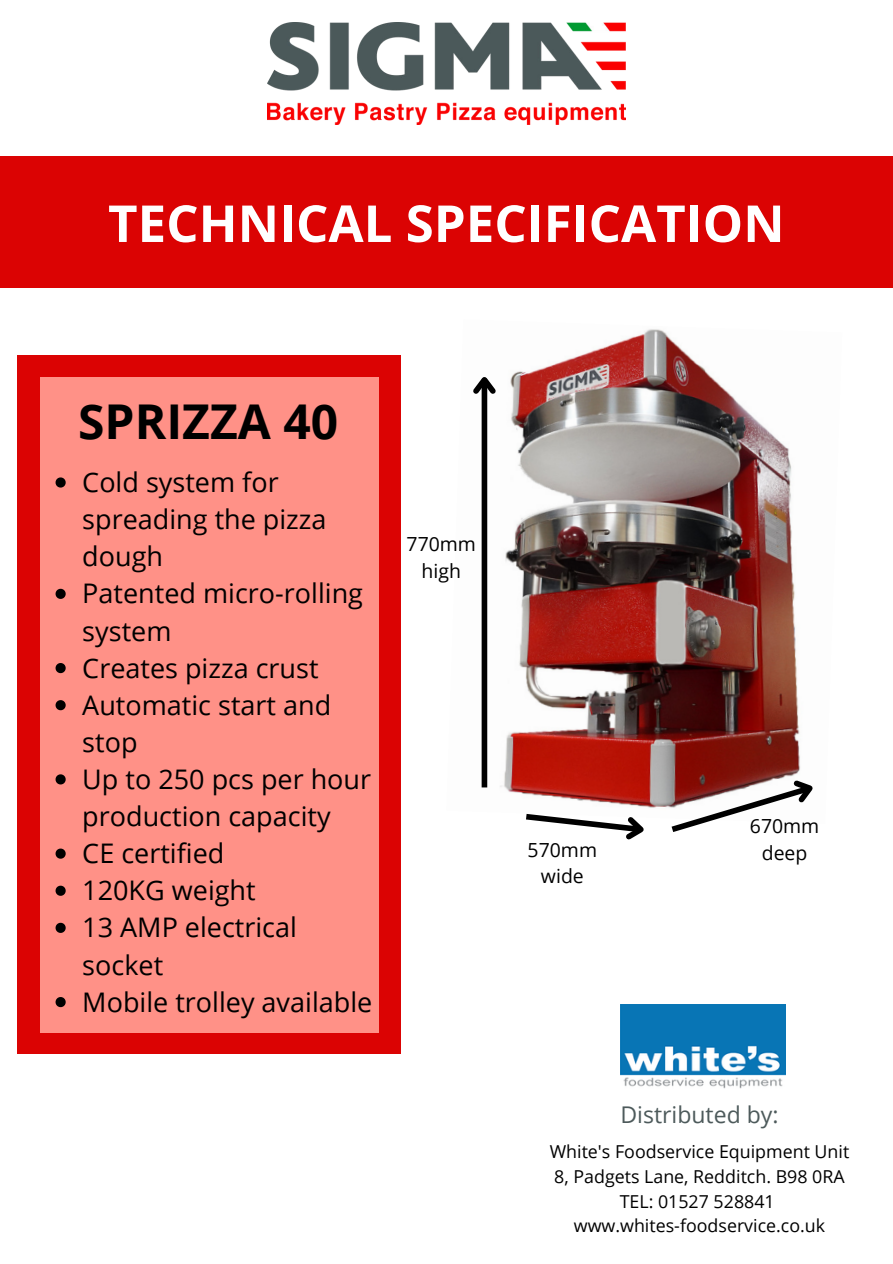
<style>
.page{position:relative;width:893px;height:1264px;background:#fff}
.page>*{position:absolute;margin:0;border:0;box-sizing:border-box;transform-origin:0 0}
.t1{font:700 51px "Open Sans";color:#fff}
.t2{font:700 48px "Open Sans";color:#000}
.t3{font:27px/37px "Open Sans";color:#000}
.t4{font:22.95px "Open Sans";color:#4d5a5b}
.t5{font:19.35px/26.8px "Open Sans";color:#000;text-align:center}
.t6{font:17.85px/24.6px "Open Sans";color:#000;text-align:center}
</style>
<div class="page">
<img style="left:267px;top:22px;width:358px;height:103px">
<div style="left:0;top:157px;width:892px;height:131px;background:#db0303"></div>
<img style="left:481px;top:329px;width:319px;height:479px">
<div style="left:481px;top:380px;width:6px;height:407px;background:#000"></div>
<svg style="left:473px;top:370px;width:27px;height:29px"></svg>
<svg style="left:526px;top:813px;width:118px;height:27px"></svg>
<svg style="left:665px;top:770px;width:148px;height:62px"></svg>
<div style="left:17px;top:355px;width:383px;height:698px;background:#db0303"></div>
<div style="left:40px;top:377px;width:338px;height:655px;background:#ff9187"></div>
<img style="left:621px;top:1004px;width:164px;height:85px">
<svg style="left:56px;top:477px;width:10px;height:10px"></svg>
<svg style="left:56px;top:589px;width:10px;height:10px"></svg>
<svg style="left:56px;top:663px;width:10px;height:10px"></svg>
<svg style="left:56px;top:700px;width:10px;height:10px"></svg>
<svg style="left:56px;top:774px;width:10px;height:10px"></svg>
<svg style="left:56px;top:848px;width:10px;height:10px"></svg>
<svg style="left:56px;top:885px;width:10px;height:10px"></svg>
<svg style="left:56px;top:922px;width:10px;height:10px"></svg>
<svg style="left:56px;top:997px;width:10px;height:10px"></svg>
<h1 class="t1" style="left:108px;top:187px;width:678px">TECHNICAL SPECIFICATION</h1>
<h2 class="t2" style="left:78px;top:388px;width:261px">SPRIZZA 40</h2>
<p class="t3" style="left:82px;top:463px;width:291px">Cold system for spreading the pizza dough<br>Patented micro-rolling system<br>Creates pizza crust<br>Automatic start and stop<br>Up to 250 pcs per hour production capacity<br>CE certified<br>120KG weight<br>13 AMP electrical socket<br>Mobile trolley available</p>
<p class="t5" style="left:406px;top:530px;width:71px">770mm high</p>
<p class="t5" style="left:527px;top:835px;width:71px">570mm wide</p>
<p class="t5" style="left:749px;top:812px;width:71px">670mm deep</p>
<p class="t4" style="left:620px;top:1099px;width:160px">Distributed by:</p>
<p class="t6" style="left:549px;top:1139px;width:301px">White's Foodservice Equipment Unit<br>8, Padgets Lane, Redditch. B98 0RA<br>TEL: 01527 528841 www.whites-foodservice.co.uk</p>
</div>
